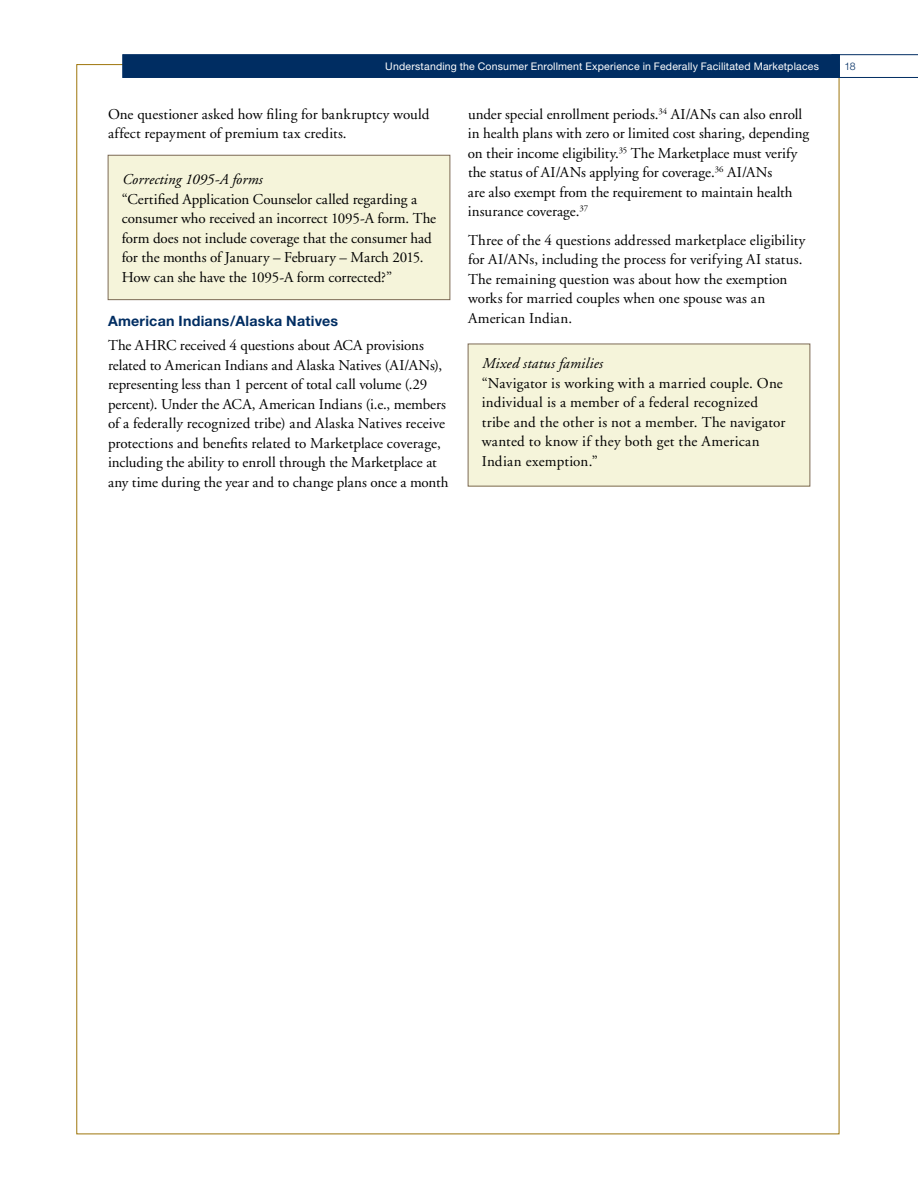
<style>
.page{position:relative;width:918px;height:1188px;background:#fff}
.page>*{position:absolute;margin:0;border:0;box-sizing:border-box;transform-origin:0 0}
.t1{font:15px/19.5px "Adobe Garamond";letter-spacing:.005em;color:#000}
.t2{font:italic 15px "Adobe Garamond";letter-spacing:.01em;color:#000}
.t3{font:700 14.25px "Helvetica Neue";letter-spacing:.015em;color:#002d62}
.t4{font:10.5px "Helvetica Neue";letter-spacing:.02em;color:#fff}
.t5{font:300 10.5px "Helvetica Neue";color:#002d62}
</style>
<div class="page">
<svg style="left:840px;top:54px;width:78px;height:24px"></svg>
<div style="left:122px;top:54px;width:718px;height:24px;background:#002d62;border:1px solid #002d62"></div>
<div style="left:108px;top:155px;width:342px;height:145px;background:#f5f4da"></div>
<div style="left:108px;top:155px;width:342px;height:145px;border:1px solid #7c6a55"></div>
<div style="left:468px;top:344px;width:342px;height:142px;background:#f5f4da"></div>
<p class="t4" style="left:385px;top:60px;width:435px">Understanding the Consumer Enrollment Experience in Federally Facilitated Marketplaces</p>
<p class="t5" style="left:844px;top:59px;width:13px">18</p>
<p class="t1" style="left:108px;top:105px;width:323px">One questioner asked how filing for bankruptcy would affect repayment of premium tax credits.</p>
<p class="t2" style="left:122px;top:171px;width:142px">Correcting 1095-A forms</p>
<p class="t1" style="left:122px;top:189px;width:316px">“Certified Application Counselor called regarding a consumer who received an incorrect 1095-A form. The form does not include coverage that the consumer had for the months of January – February – March 2015.<br>How can she have the 1095-A form corrected?”</p>
<p class="t3" style="left:108px;top:312px;width:232px">American Indians/Alaska Natives</p>
<p class="t1" style="left:108px;top:336px;width:342px">The AHRC received 4 questions about ACA provisions related to American Indians and Alaska Natives (AI/ANs), representing less than 1 percent of total call volume (.29 percent). Under the ACA, American Indians (i.e., members of a federally recognized tribe) and Alaska Natives receive protections and benefits related to Marketplace coverage, including the ability to enroll through the Marketplace at any time during the year and to change plans once a month</p>
<p class="t1" style="left:468px;top:105px;width:343px">under special enrollment periods.<sup>34</sup> AI/ANs can also enroll in health plans with zero or limited cost sharing, depending on their income eligibility.<sup>35</sup> The Marketplace must verify the status of AI/ANs applying for coverage.<sup>36</sup> AI/ANs<br>are also exempt from the requirement to maintain health insurance coverage.<sup>37</sup></p>
<p class="t1" style="left:468px;top:230px;width:339px">Three of the 4 questions addressed marketplace eligibility for AI/ANs, including the process for verifying AI status.<br>The remaining question was about how the exemption works for married couples when one spouse was an American Indian.</p>
<p class="t2" style="left:482px;top:356px;width:122px">Mixed status families</p>
<p class="t1" style="left:482px;top:374px;width:305px">“Navigator is working with a married couple. One individual is a member of a federal recognized tribe and the other is not a member. The navigator wanted to know if they both get the American Indian exemption.”</p>
</div>
